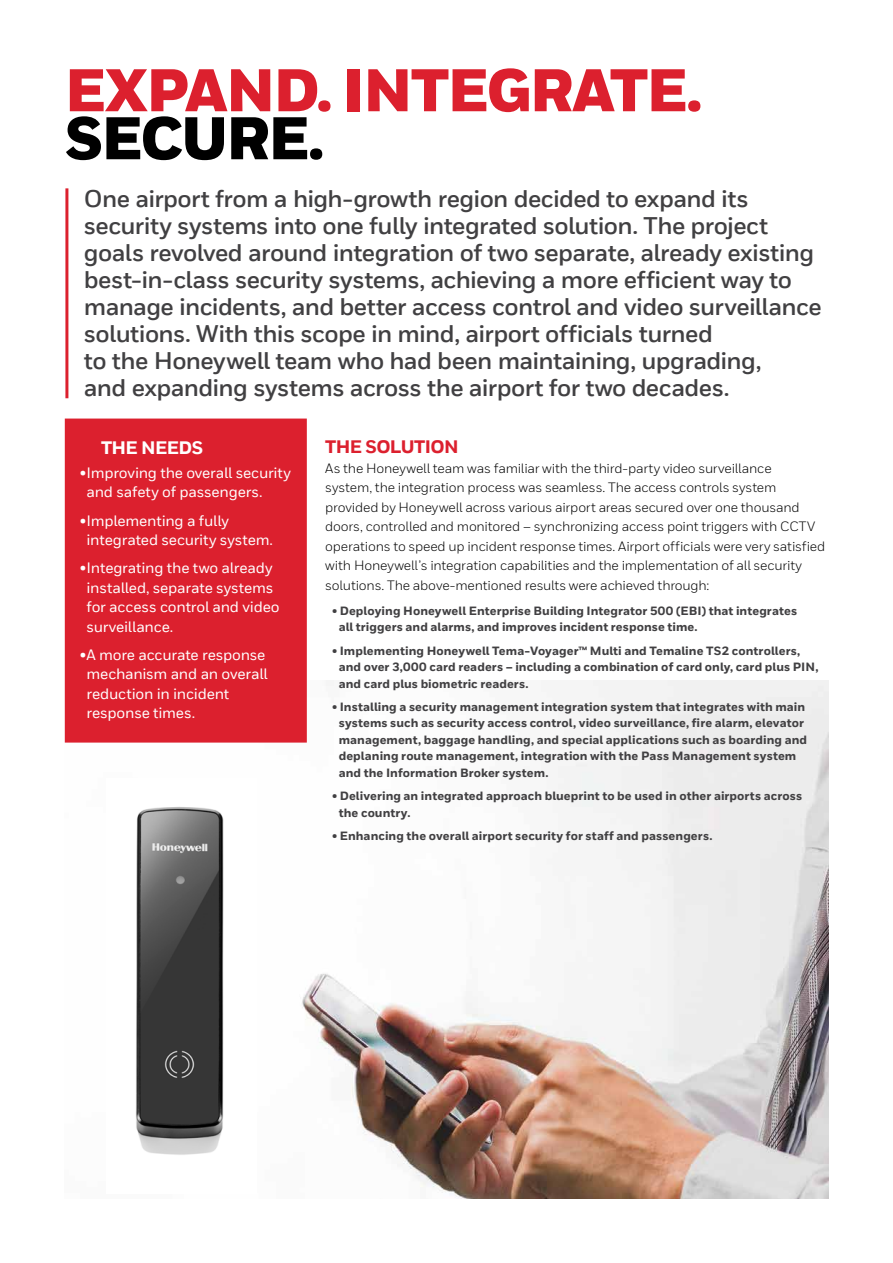
<style>
.page{position:relative;width:893px;height:1263px;background:#fff}
.page>*{position:absolute;margin:0;border:0;box-sizing:border-box;transform-origin:0 0}
.t1{font:900 60px "Honeywell Sans";letter-spacing:-.03em;color:#dc202e}
.t2{font:900 60px "Honeywell Sans";letter-spacing:-.03em;color:#000}
.t3{font:700 24px/27px "Honeywell Sans TT";letter-spacing:-.025em;color:#414042}
.t4{font:800 18px "Honeywell Sans TT";letter-spacing:-.035em;color:#dc202e}
.t5{font:800 18px "Honeywell Sans TT";letter-spacing:-.035em;color:#fff}
.t6{font:500 15px/19.5px "Honeywell Sans TT";letter-spacing:-.015em;color:#fff}
.t7{font:13.5px/19.5px "Honeywell Sans TT";letter-spacing:-.015em;color:#000}
.t8{font:800 12px/16.5px "Honeywell Sans";letter-spacing:.005em;color:#414042}
</style>
<div class="page">
<img style="left:65px;top:680px;width:763px;height:518px">
<img style="left:106px;top:778px;width:150px;height:415px">
<hr style="left:65px;top:188px;width:3px;height:210px;background:#dc202e">
<div style="left:66px;top:419px;width:240px;height:323px;background:#dc202e"></div>
<div style="left:65px;top:418px;width:242px;height:324px;border:2px solid #dc202e"></div>
<h1 class="t1" style="left:65px;top:53px;width:639px">EXPAND. INTEGRATE.</h1>
<h1 class="t2" style="left:65px;top:101px;width:261px">SECURE.</h1>
<p class="t3" style="left:84px;top:186px;width:739px">One airport from a high-growth region decided to expand its security systems into one fully integrated solution. The project goals revolved around integration of two separate, already existing best-in-class security systems, achieving a more efficient way to manage incidents, and better access control and video surveillance solutions. With this scope in mind, airport officials turned<br>to the Honeywell team who had been maintaining, upgrading,<br>and expanding systems across the airport for two decades.</p>
<h3 class="t5" style="left:101px;top:437px;width:104px">THE NEEDS</h3>
<p class="t6" style="left:87px;top:463px;width:206px;text-indent:-7px">•Improving the overall security and safety of passengers.</p>
<p class="t6" style="left:87px;top:511px;width:188px;text-indent:-7px">•Implementing a fully integrated security system.</p>
<p class="t6" style="left:87px;top:558px;width:195px;text-indent:-7px">•Integrating the two already installed, separate systems for access control and video surveillance.</p>
<p class="t6" style="left:87px;top:645px;width:183px;text-indent:-7px">•A more accurate response mechanism and an overall reduction in incident response times.</p>
<h3 class="t4" style="left:325px;top:436px;width:135px">THE SOLUTION</h3>
<p class="t7" style="left:325px;top:458px;width:502px">As the Honeywell team was familiar with the third-party video surveillance<br>system, the integration process was seamless. The access controls system provided by Honeywell across various airport areas secured over one thousand doors, controlled and monitored – synchronizing access point triggers with CCTV operations to speed up incident response times. Airport officials were very satisfied with Honeywell’s integration capabilities and the implementation of all security solutions. The above-mentioned results were achieved through:</p>
<p class="t8" style="left:339px;top:603px;width:460px;text-indent:-7px">• Deploying Honeywell Enterprise Building Integrator 500 (EBI) that integrates all triggers and alarms, and improves incident response time.</p>
<p class="t8" style="left:339px;top:642px;width:481px;text-indent:-7px">• Implementing Honeywell Tema-Voyager™ Multi and Temaline TS2 controllers, and over 3,000 card readers – including a combination of card only, card plus PIN, and card plus biometric readers.</p>
<p class="t8" style="left:339px;top:699px;width:470px;text-indent:-7px">• Installing a security management integration system that integrates with main systems such as security access control, video surveillance, fire alarm, elevator management, baggage handling, and special applications such as boarding and deplaning route management, integration with the Pass Management system and the Information Broker system.</p>
<p class="t8" style="left:339px;top:788px;width:465px;text-indent:-7px">• Delivering an integrated approach blueprint to be used in other airports across the country.</p>
<p class="t8" style="left:332px;top:828px;width:382px">• Enhancing the overall airport security for staff and passengers.</p>
</div>
